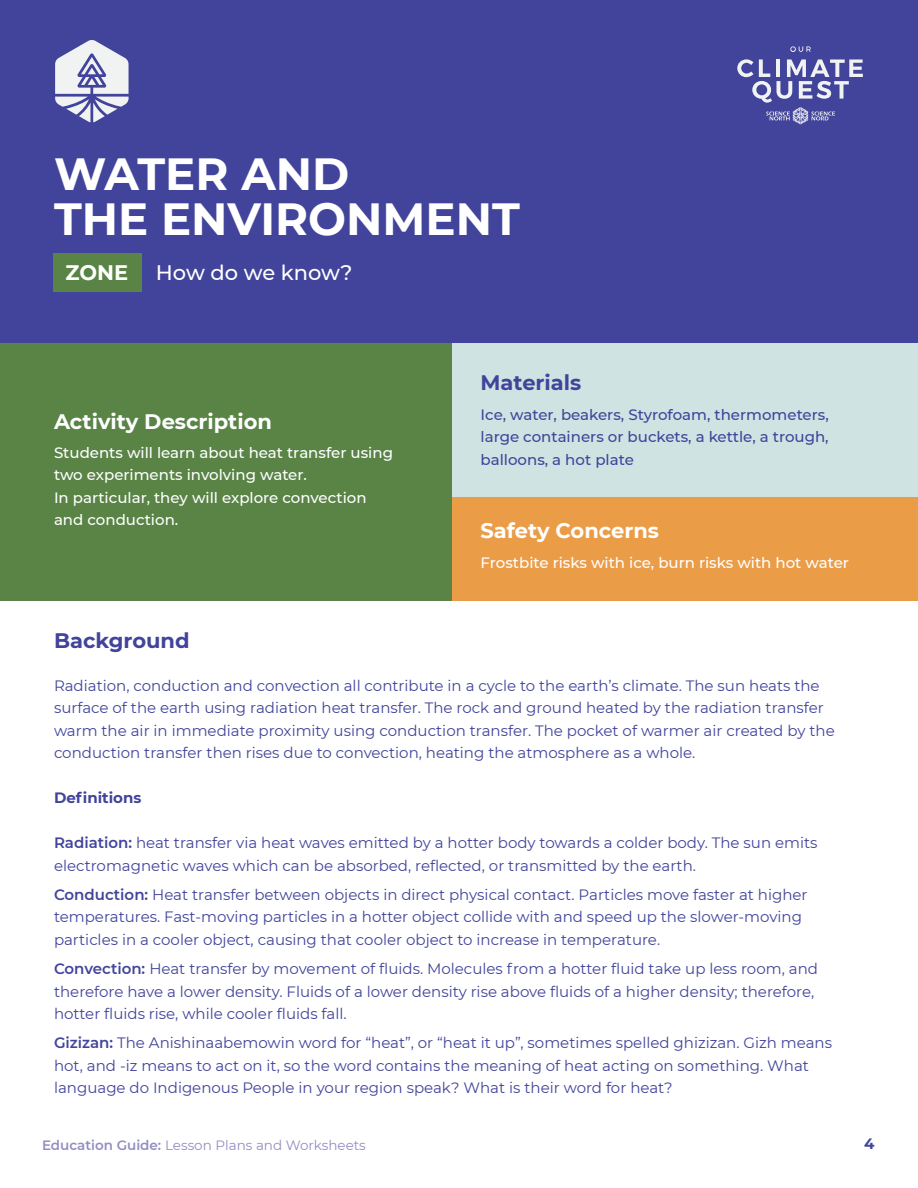
<style>
.page{position:relative;width:918px;height:1188px;background:#fff}
.page>*{position:absolute;margin:0;border:0;box-sizing:border-box;transform-origin:0 0}
.t1{font:700 45px/45px "Montserrat";color:#fff}
.t2{font:700 21px "Montserrat";color:#fff}
.t3{font:700 21px "Montserrat";color:#41449a}
.t4{font:500 21px "Montserrat";letter-spacing:-.005em;color:#fff}
.t5{font:15px/22.5px "Montserrat";color:#41449a}
.t6{font:500 15px/22.5px "Montserrat";color:#fff}
.t7{font:500 15px/22.5px "Montserrat";color:#41449a;text-align:justify}
.t8{font:700 15px "Montserrat";color:#41449a}
.t9{font:13.5px "Montserrat";color:#928dc3}
.s1{font-weight:600}
</style>
<div class="page">
<div style="left:0;top:0;width:918px;height:343px;background:#41449a"></div>
<svg style="left:790px;top:46px;width:21px;height:6px"></svg>
<svg style="left:737px;top:59px;width:126px;height:66px"></svg>
<svg style="left:55px;top:40px;width:74px;height:82px"></svg>
<div style="left:0;top:343px;width:453px;height:257px;background:#598446"></div>
<div style="left:453px;top:343px;width:465px;height:154px;background:#d0e3e3"></div>
<div style="left:453px;top:497px;width:465px;height:103px;background:#eb9c47"></div>
<div style="left:53px;top:253px;width:88px;height:39px;background:#598446"></div>
<h1 class="t1" style="left:54px;top:150px;width:467px">WATER AND<br>THE ENVIRONMENT</h1>
<h2 class="t2" style="left:65px;top:257px;width:64px">ZONE</h2>
<h2 class="t4" style="left:156px;top:258px;width:198px">How do we know?</h2>
<h2 class="t2" style="left:54px;top:406px;width:219px">Activity Description</h2>
<p class="t6" style="left:54px;top:441px;width:341px">Students will learn about heat transfer using two experiments involving water.<br>In particular, they will explore convection and conduction.</p>
<h2 class="t3" style="left:481px;top:368px;width:102px">Materials</h2>
<p class="t7" style="left:481px;top:402px;width:350px">Ice, water, beakers, Styrofoam, thermometers, large containers or buckets, a kettle, a trough, balloons, a hot plate</p>
<h2 class="t2" style="left:481px;top:516px;width:180px">Safety Concerns</h2>
<p class="t6" style="left:481px;top:550px;width:370px">Frostbite risks with ice, burn risks with hot water</p>
<h2 class="t3" style="left:54px;top:625px;width:137px">Background</h2>
<p class="t5" style="left:54px;top:674px;width:782px">Radiation, conduction and convection all contribute in a cycle to the earth’s climate. The sun heats the surface of the earth using radiation heat transfer. The rock and ground heated by the radiation transfer warm the air in immediate proximity using conduction transfer. The pocket of warmer air created by the conduction transfer then rises due to convection, heating the atmosphere as a whole.</p>
<p class="t8" style="left:54px;top:787px;width:89px">Definitions</p>
<p class="t5" style="left:54px;top:831px;width:765px"><span class="s1">Radiation:</span> heat transfer via heat waves emitted by a hotter body towards a colder body. The sun emits electromagnetic waves which can be absorbed, reflected, or transmitted by the earth.</p>
<p class="t5" style="left:54px;top:883px;width:755px"><span class="s1">Conduction:</span> Heat transfer between objects in direct physical contact. Particles move faster at higher temperatures. Fast-moving particles in a hotter object collide with and speed up the slower-moving particles in a cooler object, causing that cooler object to increase in temperature.</p>
<p class="t5" style="left:54px;top:957px;width:766px"><span class="s1">Convection:</span> Heat transfer by movement of fluids. Molecules from a hotter fluid take up less room, and therefore have a lower density. Fluids of a lower density rise above fluids of a higher density; therefore, hotter fluids rise, while cooler fluids fall.</p>
<p class="t5" style="left:54px;top:1031px;width:780px"><span class="s1">Gizizan:</span> The Anishinaabemowin word for “heat”, or “heat it up”, sometimes spelled ghizizan. Gizh means hot, and -iz means to act on it, so the word contains the meaning of heat acting on something. What language do Indigenous People in your region speak? What is their word for heat?</p>
<p class="t9" style="left:42px;top:1136px;width:325px"><span class="s1">Education Guide:</span> Lesson Plans and Worksheets</p>
<p class="t8" style="left:864px;top:1132px;width:12px">4</p>
</div>
